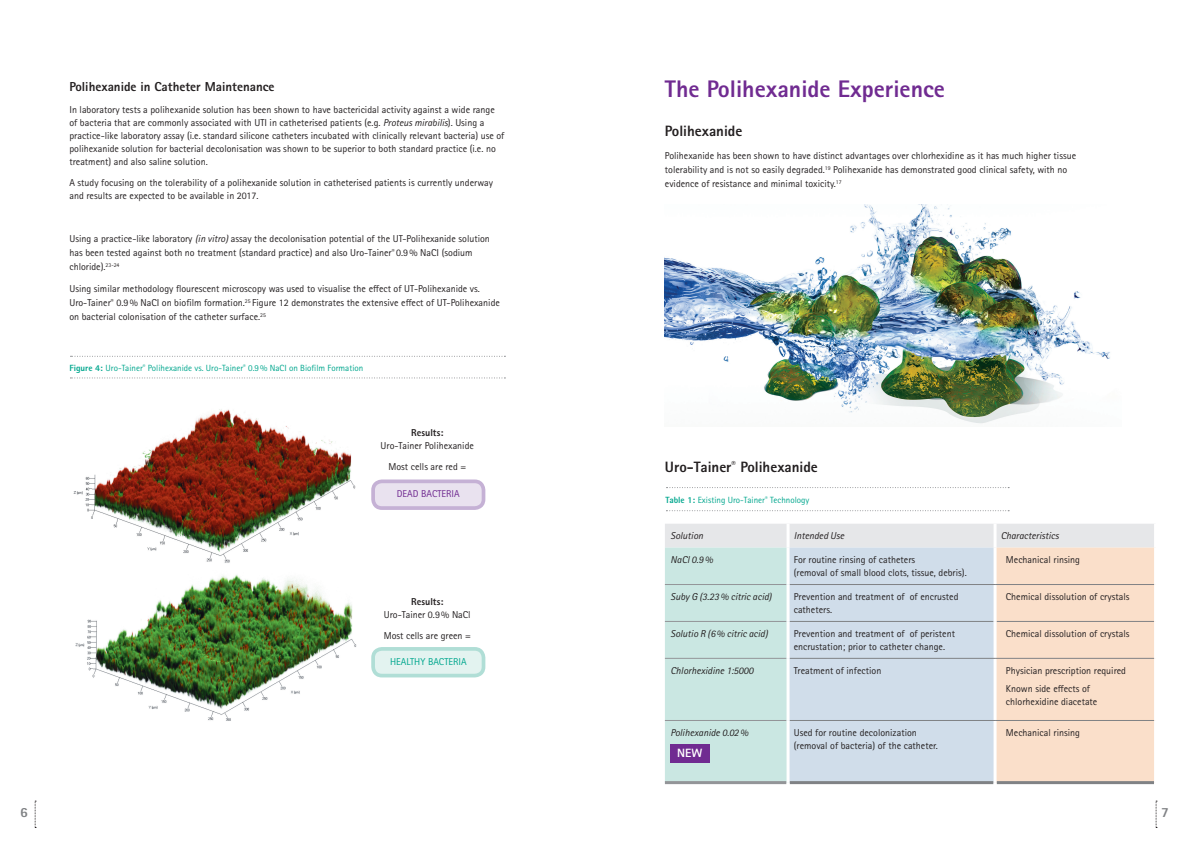
<style>
.page{position:relative;width:1191px;height:842px;background:#fff}
.page>*{position:absolute;margin:0;border:0;box-sizing:border-box;transform-origin:0 0}
.t1{font:800 24px "Rotis Sans Serif Pro";color:#702b91}
.t2{font:800 15px "Rotis Sans Serif Pro";color:#231f20}
.t3{font:800 14px "Rotis Sans Serif Pro";color:#808285}
.t4{font:800 13px "Rotis Sans Serif Pro";color:#231f20}
.t5{font:800 12px "Rotis Sans Serif Pro";color:#fff}
.t6{font:10px/13px "Rotis Sans Serif Pro";color:#231f20}
.t7{font:italic 10px "Rotis Sans Serif Pro";color:#231f20}
.t8{font:800 10px "Rotis Sans Serif Pro";color:#231f20}
.t9{font:10px "Rotis Sans Serif Pro";color:#00a78e}
.t10{font:10px "Rotis Sans Serif Pro";color:#702b91}
.t11{font:9px "Rotis Sans Serif Pro";color:#00a78e}
.s1{font-style:italic}
.s2{font-weight:800}
</style>
<div class="page">
<svg style="left:70px;top:378px;width:435px;height:1px"></svg>
<svg style="left:71px;top:356px;width:434px;height:1px"></svg>
<img style="left:75px;top:575px;width:282px;height:146px">
<img style="left:73px;top:409px;width:283px;height:154px">
<div style="left:373px;top:649px;width:110px;height:27px;background:#e3f3f0;border-radius:9px"></div>
<div style="left:371px;top:647px;width:114px;height:30px;border:4px solid #b0ded6;border-radius:9px"></div>
<div style="left:373px;top:481px;width:110px;height:27px;background:#e9e2ef;border-radius:9px"></div>
<div style="left:371px;top:479px;width:114px;height:31px;border:4px solid #c5b1d5;border-radius:9px"></div>
<img style="left:665px;top:204px;width:445px;height:220px">
<svg style="left:665px;top:524px;width:489px;height:257px"></svg>
<hr style="left:665px;top:621px;width:121px;height:1px;background:#939598">
<hr style="left:789px;top:621px;width:204px;height:1px;background:#808285">
<hr style="left:996px;top:621px;width:158px;height:1px;background:#808285">
<hr style="left:665px;top:781px;width:121px;height:3px;background:#939598">
<hr style="left:789px;top:781px;width:204px;height:3px;background:#808285">
<hr style="left:996px;top:781px;width:158px;height:3px;background:#808285">
<hr style="left:665px;top:584px;width:121px;height:1px;background:#939598">
<hr style="left:665px;top:658px;width:121px;height:1px;background:#939598">
<hr style="left:665px;top:720px;width:121px;height:1px;background:#939598">
<hr style="left:993px;top:524px;width:3px;height:24px;background:#fff">
<hr style="left:993px;top:548px;width:3px;height:36px;background:#fff">
<hr style="left:993px;top:585px;width:3px;height:36px;background:#fff">
<hr style="left:993px;top:621px;width:3px;height:37px;background:#fff">
<hr style="left:993px;top:659px;width:3px;height:61px;background:#fff">
<hr style="left:993px;top:721px;width:3px;height:62px;background:#fff">
<hr style="left:789px;top:584px;width:206px;height:1px;background:#808285">
<hr style="left:995px;top:584px;width:159px;height:1px;background:#808285">
<hr style="left:789px;top:658px;width:206px;height:1px;background:#808285">
<hr style="left:995px;top:658px;width:159px;height:1px;background:#808285">
<hr style="left:789px;top:720px;width:206px;height:1px;background:#808285">
<hr style="left:995px;top:720px;width:159px;height:1px;background:#808285">
<hr style="left:786px;top:524px;width:3px;height:24px;background:#fff">
<hr style="left:786px;top:548px;width:3px;height:36px;background:#fff">
<hr style="left:786px;top:584px;width:3px;height:37px;background:#fff">
<hr style="left:786px;top:621px;width:3px;height:37px;background:#fff">
<hr style="left:786px;top:658px;width:3px;height:62px;background:#fff">
<hr style="left:786px;top:720px;width:3px;height:63px;background:#fff">
<svg style="left:666px;top:510px;width:343px;height:1px"></svg>
<svg style="left:666px;top:487px;width:343px;height:1px"></svg>
<div style="left:670px;top:744px;width:39px;height:19px;background:#702b91"></div>
<svg style="left:1155px;top:801px;width:2px;height:27px"></svg>
<svg style="left:35px;top:801px;width:1px;height:27px"></svg>
<h3 class="t4" style="left:69px;top:78px;width:207px">Polihexanide in Catheter Maintenance</h3>
<p class="t6" style="left:69px;top:103px;width:436px">In laboratory tests a polihexanide solution has been shown to have bactericidal activity against a wide range of bacteria that are commonly associated with UTI in catheterised patients (e.g. <span class="s1">Proteus mirabilis</span>). Using a practice-like laboratory assay (i.e. standard silicone catheters incubated with clinically relevant bacteria) use of polihexanide solution for bacterial decolonisation was shown to be superior to both standard practice (i.e. no treatment) and also saline solution.</p>
<p class="t6" style="left:69px;top:176px;width:425px">A study focusing on the tolerability of a polihexanide solution in catheterised patients is currently underway and results are expected to be available in 2017.</p>
<p class="t6" style="left:69px;top:232px;width:422px;line-height:14px">Using a practice-like laboratory <span class="s1">(in vitro)</span> assay the decolonisation potential of the UT-Polihexanide solution has been tested against both no treatment (standard practice) and also Uro-Tainer<sup>®</sup> 0.9% NaCI (sodium chloride).<sup>23-24</sup></p>
<p class="t6" style="left:69px;top:282px;width:432px;line-height:14px">Using similar methodology flourescent microscopy was used to visualise the effect of UT-Polihexanide vs.<br>Uro-Tainer<sup>®</sup> 0.9% NaCI on biofilm formation.<sup>25</sup> Figure 12 demonstrates the extensive effect of UT-Polihexanide on bacterial colonisation of the catheter surface.<sup>25</sup></p>
<p class="t11" style="left:69px;top:362px;width:295px"><span class="s2">Figure 4:</span> Uro-Tainer<sup>®</sup> Polihexanide vs. Uro-Tainer<sup>®</sup> 0.9% NaCI on Biofilm Formation</p>
<p class="t8" style="left:411px;top:427px;width:34px">Results:</p>
<p class="t6" style="left:381px;top:435px;width:95px;line-height:21px;text-align:center">Uro-Tainer Polihexanide<br>Most cells are red =</p>
<p class="t10" style="left:397px;top:488px;width:64px">DEAD BACTERIA</p>
<p class="t8" style="left:411px;top:595px;width:34px">Results:</p>
<p class="t6" style="left:384px;top:604px;width:89px;line-height:21px">Uro-Tainer 0.9% NaCl<br>Most cells are green =</p>
<p class="t9" style="left:390px;top:655px;width:78px">HEALTHY BACTERIA</p>
<h1 class="t1" style="left:665px;top:74px;width:281px">The Polihexanide Experience</h1>
<h2 class="t2" style="left:665px;top:122px;width:79px">Polihexanide</h2>
<p class="t6" style="left:665px;top:149px;width:413px;line-height:14px">Polihexanide has been shown to have distinct advantages over chlorhexidine as it has much higher tissue tolerability and is not so easily degraded.<sup>19</sup> Polihexanide has demonstrated good clinical safety, with no evidence of resistance and minimal toxicity.<sup>17</sup></p>
<h2 class="t2" style="left:665px;top:457px;width:154px">Uro-Tainer<sup>®</sup> Polihexanide</h2>
<p class="t11" style="left:665px;top:494px;width:145px"><span class="s2">Table 1:</span> Existing Uro-Tainer<sup>®</sup> Technology</p>
<p class="t7" style="left:670px;top:530px;width:34px">Solution</p>
<p class="t7" style="left:793px;top:530px;width:52px">Intended Use</p>
<p class="t7" style="left:1000px;top:530px;width:60px">Characteristics</p>
<p class="t7" style="left:670px;top:554px;width:44px">NaCl 0.9%</p>
<p class="t6" style="left:793px;top:553px;width:174px">For routine rinsing of catheters<br>(removal of small blood clots, tissue, debris).</p>
<p class="t6" style="left:1006px;top:553px;width:76px">Mechanical rinsing</p>
<p class="t7" style="left:670px;top:591px;width:103px">Suby G (3.23% citric acid)</p>
<p class="t6" style="left:793px;top:590px;width:166px">Prevention and treatment of of encrusted catheters.</p>
<p class="t6" style="left:1006px;top:590px;width:125px">Chemical dissolution of crystals</p>
<p class="t7" style="left:670px;top:627px;width:99px">Solutio R (6% citric acid)</p>
<p class="t6" style="left:793px;top:627px;width:163px">Prevention and treatment of of peristent encrustation; prior to catheter change.</p>
<p class="t6" style="left:1006px;top:627px;width:125px">Chemical dissolution of crystals</p>
<p class="t7" style="left:670px;top:664px;width:84px">Chlorhexidine 1:5000</p>
<p class="t6" style="left:793px;top:664px;width:89px">Treatment of infection</p>
<p class="t6" style="left:1006px;top:661px;width:122px;line-height:18.7px">Physician prescription required<br>Known side effects of</p>
<p class="t6" style="left:1006px;top:696px;width:93px">chlorhexidine diacetate</p>
<p class="t7" style="left:670px;top:727px;width:79px">Polihexanide 0.02%</p>
<p class="t6" style="left:793px;top:726px;width:146px">Used for routine decolonization (removal of bacteria) of the catheter.</p>
<p class="t6" style="left:1006px;top:726px;width:76px">Mechanical rinsing</p>
<p class="t5" style="left:677px;top:745px;width:27px">NEW</p>
<h3 class="t3" style="left:20px;top:804px;width:9px">6</h3>
<h3 class="t3" style="left:1161px;top:804px;width:9px">7</h3>
</div>
